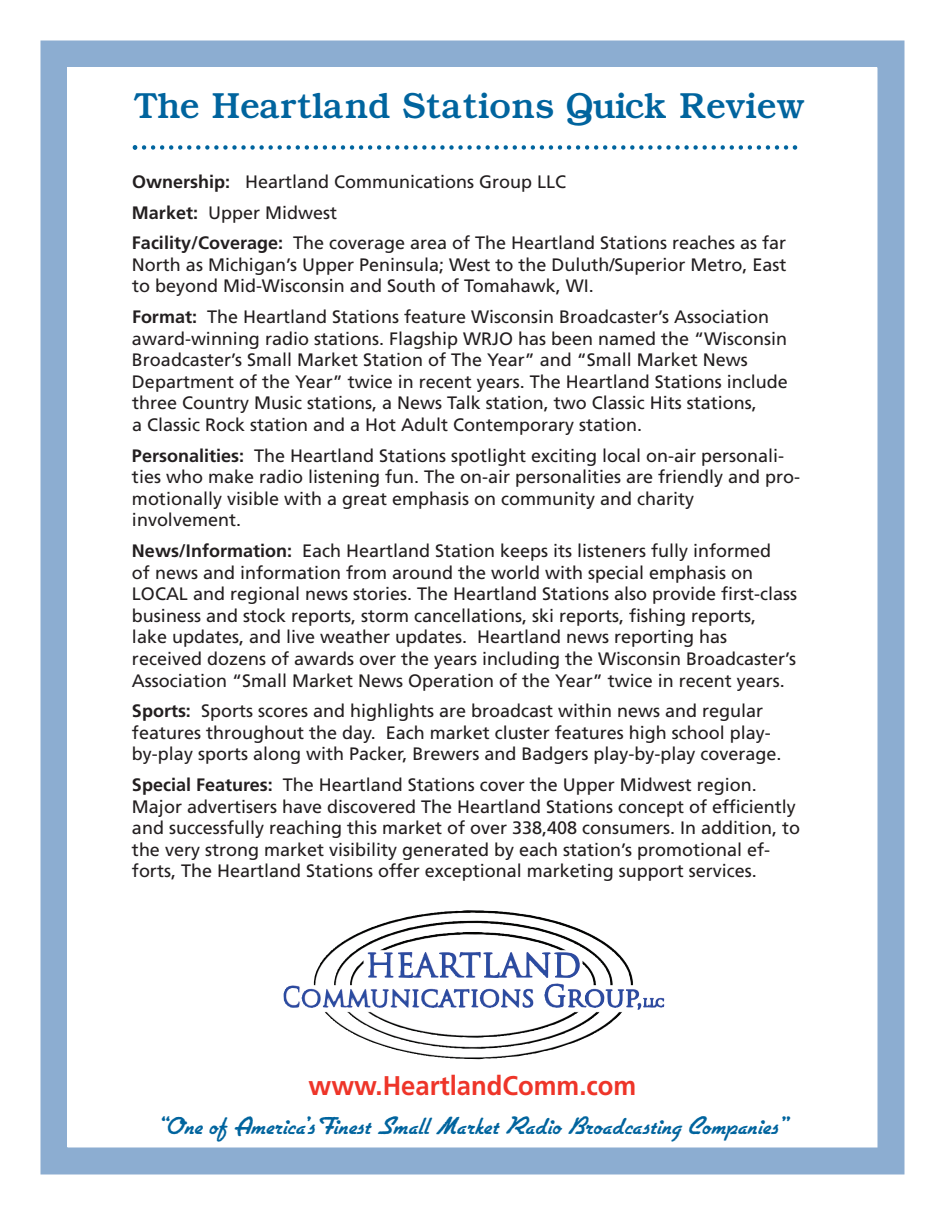
<style>
.page{position:relative;width:945px;height:1215px;background:#fff}
.page>*{position:absolute;margin:0;border:0;box-sizing:border-box;transform-origin:0 0}
.t1{font:36px "Bookman S Si";color:#00649e}
.t2{font:700 27px "Frutiger";color:#ee3529;scale:.95 1}
.t3{font:700 25.5px "Gillies Ant D";color:#00649e}
.t4{font:18px/21.6px "Frutiger";color:#231f20}
.s1{font-weight:700}
</style>
<div class="page">
<div style="left:40px;top:40px;width:864px;height:1134px;background:#8cadd1"></div>
<div style="left:68px;top:68px;width:810px;height:1080px;background:#fff"></div>
<img style="left:314px;top:910px;width:319px;height:75px">
<svg style="left:133px;top:145px;width:664px;height:5px"></svg>
<h1 class="t1" style="left:134px;top:84px;width:672px">The Heartland Stations Quick Review</h1>
<p class="t4" style="left:132px;top:168px;width:656px;line-height:30.6px"><span class="s1">Ownership:</span> Heartland Communications Group LLC<br><span class="s1">Market:</span> Upper Midwest<br><span class="s1">Facility/Coverage:</span> The coverage area of The Heartland Stations reaches as far</p>
<p class="t4" style="left:132px;top:255px;width:656px">North as Michigan’s Upper Peninsula; West to the Duluth/Superior Metro, East to beyond Mid-Wisconsin and South of Tomahawk, WI.</p>
<p class="t4" style="left:132px;top:307px;width:657px"><span class="s1">Format:</span> The Heartland Stations feature Wisconsin Broadcaster’s Association award-winning radio stations. Flagship WRJO has been named the “Wisconsin Broadcaster’s Small Market Station of The Year” and “Small Market News Department of the Year” twice in recent years. The Heartland Stations include three Country Music stations, a News Talk station, two Classic Hits stations,<br>a Classic Rock station and a Hot Adult Contemporary station.</p>
<p class="t4" style="left:132px;top:446px;width:670px"><span class="s1">Personalities:</span> The Heartland Stations spotlight exciting local on-air personali&shy;ties who make radio listening fun. The on-air personalities are friendly and pro&shy;motionally visible with a great emphasis on community and charity involvement.</p>
<p class="t4" style="left:132px;top:541px;width:667px"><span class="s1">News/Information:</span> Each Heartland Station keeps its listeners fully informed<br>of news and information from around the world with special emphasis on LOCAL and regional news stories. The Heartland Stations also provide first-class business and stock reports, storm cancellations, ski reports, fishing reports,<br>lake updates, and live weather updates. Heartland news reporting has received dozens of awards over the years including the Wisconsin Broadcaster’s Association “Small Market News Operation of the Year” twice in recent years.</p>
<p class="t4" style="left:132px;top:701px;width:651px"><span class="s1">Sports:</span> Sports scores and highlights are broadcast within news and regular features throughout the day. Each market cluster features high school play&shy;by-play sports along with Packer, Brewers and Badgers play-by-play coverage.</p>
<p class="t4" style="left:132px;top:775px;width:670px"><span class="s1">Special Features:</span> The Heartland Stations cover the Upper Midwest region.<br>Major advertisers have discovered The Heartland Stations concept of efficiently and successfully reaching this market of over 338,408 consumers. In addition, to the very strong market visibility generated by each station’s promotional ef&shy;forts, The Heartland Stations offer exceptional marketing support services.</p>
<h2 class="t2" style="left:309px;top:1075px;width:347px">www.HeartlandComm.com</h2>
<h3 class="t3" style="left:158px;top:1110px;width:631px">“One of America’s Finest Small Market Radio Broadcasting Companies”</h3>
</div>
